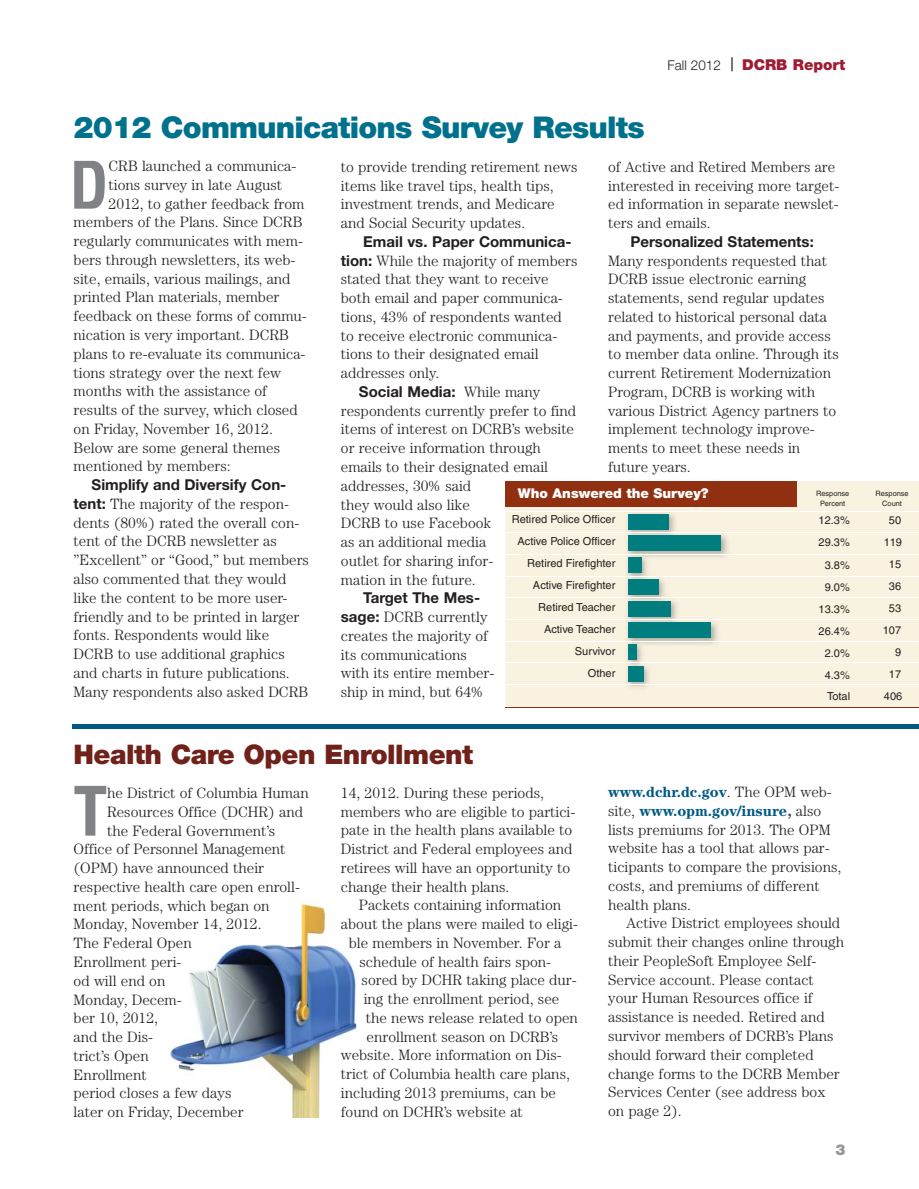
<style>
.page{position:relative;width:919px;height:1189px;background:#fff}
.page>*{position:absolute;margin:0;border:0;box-sizing:border-box;transform-origin:0 0}
.t1{font:700 condensed 69.6px "Helvetica Neue";color:#808285}
.t2{font:700 condensed 63.75px "Helvetica";color:#808285}
.t3{font:900 30px "Helvetica Neue";letter-spacing:-.025em;color:#00718d}
.t4{font:900 27px "Helvetica Neue";letter-spacing:-.02em;color:#702119}
.t5{font:300 15px/18.8px "Century";color:#231f20}
.t6{font:700 15px "Helvetica Neue";color:#231f20}
.t7{font:900 15px "Helvetica Neue";color:#9f1c32}
.t8{font:900 15px "Helvetica Neue";color:#939598}
.t9{font:900 13.5px "Helvetica Neue";color:#fff}
.t10{font:10.95px/22px "Helvetica";color:#231f20;text-align:right}
.t11{font:7.35px/9.8px "Helvetica";color:#231f20;text-align:center}
.s1{font-weight:300;font-size:13.5px;color:#231f20}
.s2{font-family:"Sabon";font-weight:400;font-size:18px;color:#231f20}
.s3{font-family:"Helvetica Neue";font-weight:700}
.s4{font-family:"Century";font-weight:300}
.s5{font-weight:700;color:#005984}
.s6{font-weight:700;color:#384065}
</style>
<div class="page">
<div style="left:72px;top:723px;width:846px;height:5px;background:#005984"></div>
<div style="left:505px;top:481px;width:413px;height:225px;background:#f9f2e0"></div>
<div style="left:505px;top:481px;width:291px;height:25px;background:#913011"></div>
<img style="left:622px;top:508px;width:109px;height:184px">
<div style="left:628px;top:513px;width:40px;height:16px;background:#007d7f"></div>
<div style="left:628px;top:535px;width:92px;height:16px;background:#007d7f"></div>
<div style="left:628px;top:557px;width:13px;height:15px;background:#007d7f"></div>
<div style="left:628px;top:579px;width:30px;height:15px;background:#007d7f"></div>
<div style="left:628px;top:600px;width:42px;height:16px;background:#007d7f"></div>
<div style="left:628px;top:622px;width:82px;height:16px;background:#007d7f"></div>
<div style="left:628px;top:644px;width:8px;height:15px;background:#007d7f"></div>
<div style="left:628px;top:665px;width:15px;height:16px;background:#007d7f"></div>
<hr style="left:504px;top:510px;width:414px;height:1px;background:#fff">
<hr style="left:504px;top:532px;width:414px;height:1px;background:#fff">
<hr style="left:504px;top:554px;width:414px;height:1px;background:#fff">
<hr style="left:504px;top:575px;width:414px;height:1px;background:#fff">
<hr style="left:504px;top:597px;width:414px;height:1px;background:#fff">
<hr style="left:504px;top:619px;width:414px;height:1px;background:#fff">
<hr style="left:504px;top:640px;width:414px;height:1px;background:#fff">
<hr style="left:504px;top:662px;width:414px;height:1px;background:#fff">
<hr style="left:504px;top:684px;width:414px;height:1px;background:#fff">
<hr style="left:504px;top:706px;width:414px;height:1px;background:#913011">
<img style="left:170px;top:903px;width:187px;height:214px">
<p class="t7" style="left:667px;top:59px;width:179px"><span class="s1">Fall 2012</span> <span class="s2">|</span> DCRB Report</p>
<h3 class="t3" style="left:74px;top:117px;width:572px">2012 Communications Survey Results</h3>
<p class="t5" style="left:341px;top:158px;width:238px">to provide trending retirement news items like travel tips, health tips, investment trends, and Medicare and Social Security updates.</p>
<p class="t6" style="left:363px;top:236px;width:210px">Email vs. Paper Communica-</p>
<p class="t5" style="left:341px;top:252px;width:238px"><span class="s3">tion:</span> While the majority of members stated that they want to receive both email and paper communica&shy;tions, 43% of respondents wanted to receive electronic communica&shy;tions to their designated email addresses only.</p>
<p class="t6" style="left:359px;top:386px;width:183px">Social Media: <span class="s4">While many</span></p>
<p class="t5" style="left:341px;top:402px;width:236px">respondents currently prefer to find items of interest on DCRB’s website or receive information through emails to their designated email addresses, 30% said<br>they would also like<br>DCRB to use Facebook<br>as an additional media<br>outlet for sharing infor-<br>mation in the future.</p>
<p class="t6" style="left:363px;top:592px;width:118px">Target The Mes-</p>
<p class="t5" style="left:341px;top:608px;width:155px"><span class="s3">sage:</span> DCRB currently creates the majority of its communications with its entire member&shy;ship in mind, but 64%</p>
<h2 class="t2" style="left:70px;top:161px;width:40px">D</h2>
<p class="t5" style="left:108px;top:158px;width:189px">CRB launched a communica-</p>
<p class="t5" style="left:608px;top:158px;width:232px">of Active and Retired Members are interested in receiving more target&shy;ed information in separate newslet&shy;ters and emails.</p>
<p class="t6" style="left:630px;top:236px;width:185px">Personalized Statements:</p>
<p class="t5" style="left:608px;top:252px;width:232px">Many respondents requested that<br>DCRB issue electronic earning statements, send regular updates related to historical personal data and payments, and provide access to member data online. Through its current Retirement Modernization<br>Program, DCRB is working with various District Agency partners to implement technology improve&shy;ments to meet these needs in future years.</p>
<p class="t5" style="left:108px;top:177px;width:175px">tions survey in late August</p>
<p class="t5" style="left:108px;top:195px;width:197px">2012, to gather feedback from</p>
<p class="t5" style="left:74px;top:214px;width:230px">members of the Plans. Since DCRB</p>
<p class="t5" style="left:74px;top:233px;width:231px">regularly communicates with mem-</p>
<p class="t5" style="left:74px;top:252px;width:223px">bers through newsletters, its web-</p>
<p class="t5" style="left:74px;top:270px;width:218px">site, emails, various mailings, and</p>
<p class="t5" style="left:74px;top:289px;width:207px">printed Plan materials, member</p>
<p class="t5" style="left:74px;top:308px;width:235px">feedback on these forms of commu-</p>
<p class="t5" style="left:74px;top:327px;width:217px">nication is very important. DCRB</p>
<p class="t5" style="left:74px;top:345px;width:233px">plans to re-evaluate its communica-</p>
<p class="t5" style="left:74px;top:364px;width:209px">tions strategy over the next few</p>
<p class="t5" style="left:74px;top:383px;width:195px">months with the assistance of</p>
<p class="t5" style="left:74px;top:402px;width:225px">results of the survey, which closed</p>
<p class="t5" style="left:74px;top:420px;width:201px">on Friday, November 16, 2012.</p>
<p class="t5" style="left:74px;top:439px;width:208px">Below are some general themes</p>
<p class="t5" style="left:74px;top:458px;width:158px">mentioned by members:</p>
<p class="t6" style="left:92px;top:479px;width:196px">Simplify and Diversify Con-</p>
<p class="t5" style="left:74px;top:495px;width:237px"><span class="s3">tent:</span> The majority of the respon&shy;dents (80%) rated the overall con&shy;tent of the DCRB newsletter as ”Excellent” or “Good,” but members also commented that they would like the content to be more user&shy;friendly and to be printed in larger fonts. Respondents would like<br>DCRB to use additional graphics and charts in future publications.<br>Many respondents also asked DCRB</p>
<p class="t9" style="left:517px;top:488px;width:192px">Who Answered the Survey?</p>
<p class="t11" style="left:815px;top:489px;width:35px">Response<br>Percent</p>
<p class="t11" style="left:875px;top:489px;width:35px">Response<br>Count</p>
<p class="t10" style="left:511px;top:509px;width:105px">Retired Police Officer<br>Active Police Officer<br>Retired Firefighter<br>Active Firefighter<br>Retired Teacher<br>Active Teacher<br>Survivor<br>Other</p>
<p class="t10" style="left:818px;top:510px;width:33px;text-align:center">12.3%<br>29.3%<br>3.8%<br>9.0%<br>13.3%<br>26.4%<br>2.0%<br>4.3%</p>
<p class="t10" style="left:882px;top:510px;width:21px">50<br>119<br>15<br>36<br>53<br>107<br>9<br>17</p>
<p class="t10" style="left:826px;top:686px;width:25px">Total</p>
<p class="t10" style="left:883px;top:686px;width:20px">406</p>
<h3 class="t4" style="left:74px;top:744px;width:401px">Health Care Open Enrollment</h3>
<h1 class="t1" style="left:74px;top:770px;width:35px">T</h1>
<p class="t5" style="left:107px;top:784px;width:203px">he District of Columbia Human</p>
<p class="t5" style="left:107px;top:803px;width:197px">Resources Office (DCHR) and</p>
<p class="t5" style="left:107px;top:822px;width:169px">the Federal Government’s</p>
<p class="t5" style="left:74px;top:840px;width:213px">Office of Personnel Management</p>
<p class="t5" style="left:74px;top:859px;width:192px">(OPM) have announced their</p>
<p class="t5" style="left:74px;top:878px;width:228px">respective health care open enroll-</p>
<p class="t5" style="left:74px;top:897px;width:197px">ment periods, which began on</p>
<p class="t5" style="left:74px;top:915px;width:189px">Monday, November 14, 2012.</p>
<p class="t5" style="left:74px;top:934px;width:119px">The Federal Open</p>
<p class="t5" style="left:74px;top:953px;width:109px">Enrollment peri-</p>
<p class="t5" style="left:74px;top:972px;width:93px">od will end on</p>
<p class="t5" style="left:74px;top:990px;width:110px">Monday, Decem-</p>
<p class="t5" style="left:74px;top:1009px;width:86px">ber 10, 2012,</p>
<p class="t5" style="left:74px;top:1028px;width:81px">and the Dis-</p>
<p class="t5" style="left:74px;top:1047px;width:77px">trict’s Open</p>
<p class="t5" style="left:74px;top:1065px;width:75px">Enrollment</p>
<p class="t5" style="left:74px;top:1084px;width:159px">period closes a few days</p>
<p class="t5" style="left:74px;top:1103px;width:171px">later on Friday, December</p>
<p class="t5" style="left:341px;top:784px;width:236px">14, 2012. During these periods, members who are eligible to partici&shy;pate in the health plans available to District and Federal employees and retirees will have an opportunity to change their health plans.</p>
<p class="t5" style="left:359px;top:896px;width:204px">Packets containing information</p>
<p class="t5" style="left:341px;top:915px;width:238px">about the plans were mailed to eligi-</p>
<p class="t5" style="left:348px;top:934px;width:214px">ble members in November. For a</p>
<p class="t5" style="left:359px;top:953px;width:193px">schedule of health fairs spon-</p>
<p class="t5" style="left:361px;top:971px;width:216px">sored by DCHR taking place dur-</p>
<p class="t5" style="left:363px;top:990px;width:197px">ing the enrollment period, see</p>
<p class="t5" style="left:365px;top:1009px;width:213px">the news release related to open</p>
<p class="t5" style="left:366px;top:1028px;width:193px">enrollment season on DCRB’s</p>
<p class="t5" style="left:341px;top:1046px;width:222px">website. More information on Dis-</p>
<p class="t5" style="left:341px;top:1065px;width:230px">trict of Columbia health care plans,</p>
<p class="t5" style="left:341px;top:1084px;width:216px">including 2013 premiums, can be</p>
<p class="t5" style="left:341px;top:1103px;width:183px">found on DCHR’s website at</p>
<p class="t5" style="left:608px;top:783px;width:234px"><span class="s5">www.dchr.dc.gov</span>. The OPM web&shy;site, <span class="s5">www.opm.gov/insure</span><span class="s6">,</span> also lists premiums for 2013. The OPM website has a tool that allows par&shy;ticipants to compare the provisions, costs, and premiums of different health plans.</p>
<p class="t5" style="left:608px;top:914px;width:237px;text-indent:18px">Active District employees should submit their changes online through their PeopleSoft Employee Self-<br>Service account. Please contact your Human Resources office if assistance is needed. Retired and survivor members of DCRB’s Plans should forward their completed change forms to the DCRB Member<br>Services Center (see address box on page 2).</p>
<p class="t8" style="left:835px;top:1143px;width:12px">3</p>
</div>
